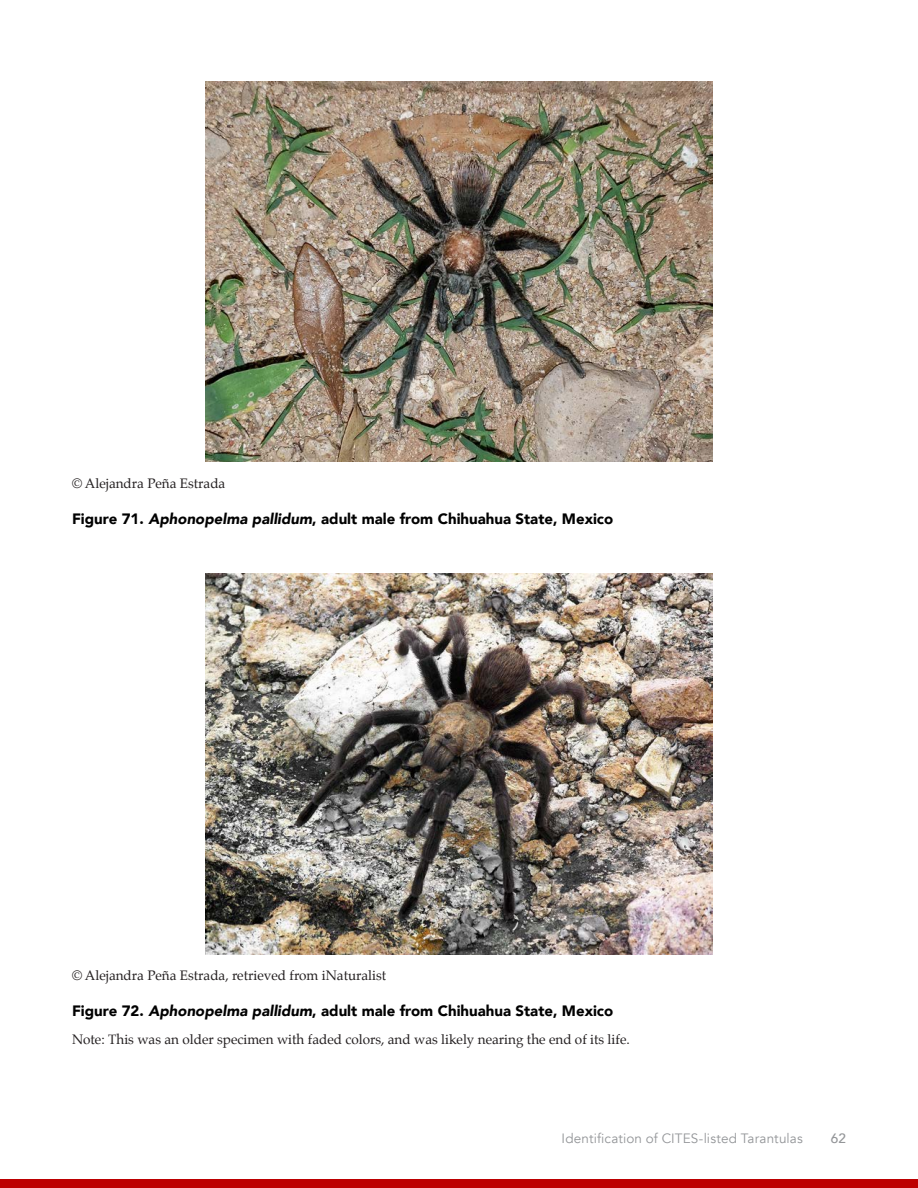
<style>
.page{position:relative;width:918px;height:1188px;background:#fff}
.page>*{position:absolute;margin:0;border:0;box-sizing:border-box;transform-origin:0 0}
.Caption{font:900 15px "Avenir";color:#000}
.CEC_Note{font:13.5px "Palatino";color:#231f20}
.t1{font:13.5px "Avenir";letter-spacing:.01em;color:#939598}
.t2{font:500 13.5px "Avenir";color:#939598}
.s1{font-style:italic}
</style>
<div class="page">
<div style="left:0;top:1179px;width:918px;height:9px;background:#bd0001"></div>
<img style="left:205px;top:82px;width:508px;height:380px">
<img style="left:205px;top:574px;width:508px;height:381px">
<p class="CEC_Note" style="left:72px;top:472px;width:155px">© Alejandra Peña Estrada</p>
<p class="Caption" style="left:72px;top:506px;width:543px">Figure 71. <span class="s1">Aphonopelma pallidum</span>, adult male from Chihuahua State, Mexico</p>
<p class="CEC_Note" style="left:72px;top:964px;width:316px">© Alejandra Peña Estrada, retrieved from iNaturalist</p>
<p class="Caption" style="left:72px;top:998px;width:543px">Figure 72. <span class="s1">Aphonopelma pallidum</span>, adult male from Chihuahua State, Mexico</p>
<p class="CEC_Note" style="left:72px;top:1028px;width:559px">Note: This was an older specimen with faded colors, and was likely nearing the end of its life.</p>
<p class="t1" style="left:562px;top:1130px;width:243px">Identification of CITES-listed Tarantulas</p>
<p class="t2" style="left:831px;top:1127px;width:17px">62</p>
</div>
